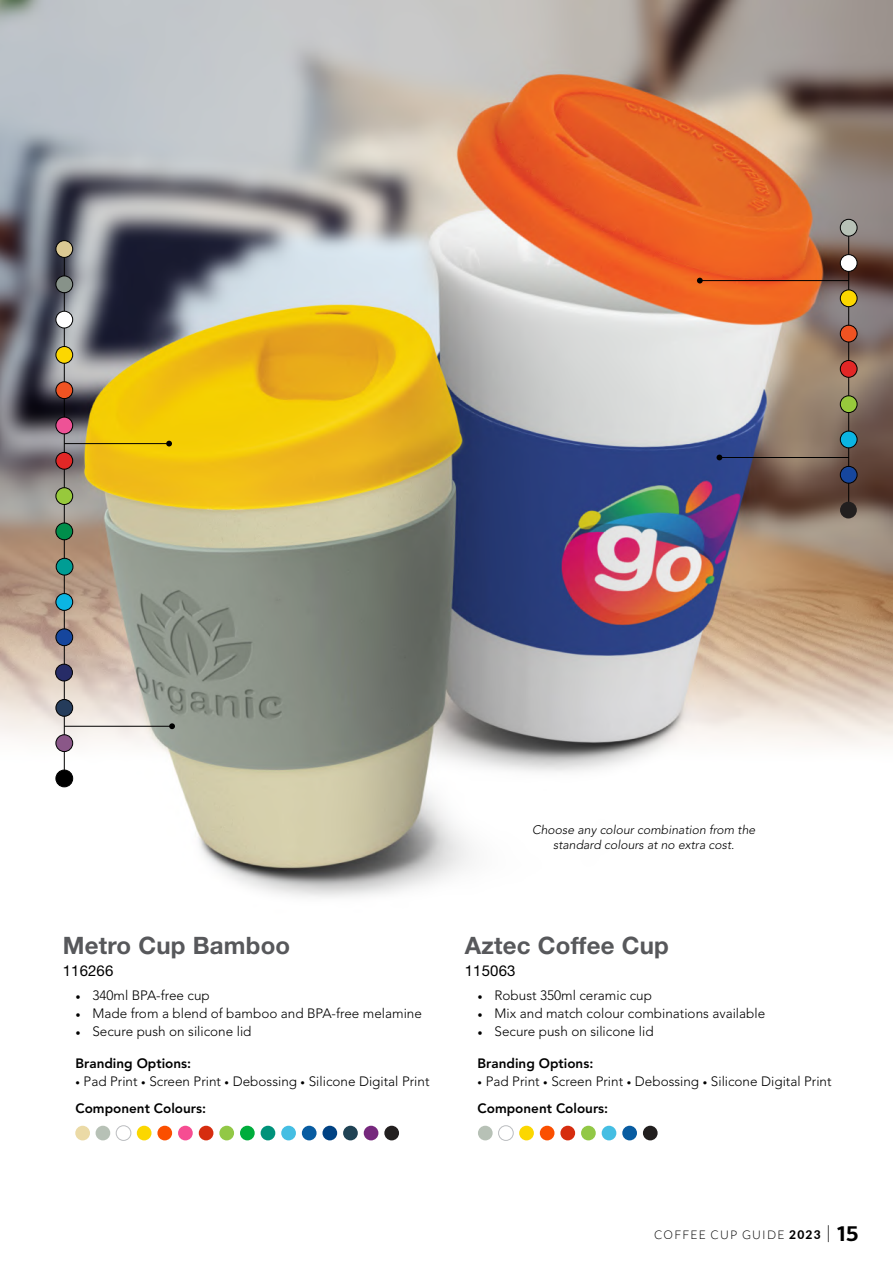
<style>
.page{position:relative;width:893px;height:1263px;background:#fff}
.page>*{position:absolute;margin:0;border:0;box-sizing:border-box;transform-origin:0 0}
.t1{font:700 24px "Helvetica Neue LT Std";letter-spacing:.01em;color:#57585b}
.t2{font:15px "Helvetica Neue LT Std";letter-spacing:.01em;color:#000}
.t3{font:300 13.5px/27px "Avenir";color:#000}
.t4{font:800 13.5px "Avenir";color:#000}
.t5{font:italic 300 12.3px/15px "Avenir";color:#000;text-align:center}
.t6{font:300 12px "Lato";letter-spacing:.1em;color:#000}
.s1{font-family:"Minion Pro";font-weight:400}
.s2{font-size:9px}
.s3{font-weight:800}
.s4{font-size:18px}
.s5{font-family:"Alright Sans";font-weight:700;font-size:21px}
</style>
<div class="page">
<img style="left:0;top:0;width:893px;height:1141px">
<div style="left:96px;top:1126px;width:14px;height:14px;background:#b7c1b6;border-radius:50%"></div>
<div style="left:199px;top:1126px;width:14px;height:14px;background:#d62d0f;border-radius:50%"></div>
<div style="left:157px;top:1126px;width:15px;height:14px;background:#fb4f00;border-radius:50%"></div>
<div style="left:261px;top:1126px;width:14px;height:14px;background:#00927a;border-radius:50%"></div>
<div style="left:116px;top:1126px;width:15px;height:14px;background:#fff;border-radius:50%"></div>
<div style="left:116px;top:1126px;width:15px;height:14px;border:1px solid #bbbdc0;border-radius:50%"></div>
<div style="left:219px;top:1126px;width:15px;height:14px;background:#92c846;border-radius:50%"></div>
<div style="left:178px;top:1126px;width:15px;height:14px;background:#f64d92;border-radius:50%"></div>
<div style="left:281px;top:1126px;width:15px;height:14px;background:#45bee3;border-radius:50%"></div>
<div style="left:302px;top:1126px;width:15px;height:14px;background:#085ca1;border-radius:50%"></div>
<div style="left:322px;top:1126px;width:15px;height:14px;background:#004283;border-radius:50%"></div>
<div style="left:343px;top:1126px;width:15px;height:14px;background:#1f4254;border-radius:50%"></div>
<div style="left:364px;top:1126px;width:14px;height:14px;background:#76287d;border-radius:50%"></div>
<div style="left:384px;top:1126px;width:15px;height:14px;background:#221f1f;border-radius:50%"></div>
<div style="left:137px;top:1126px;width:15px;height:14px;background:#fbd700;border-radius:50%"></div>
<div style="left:240px;top:1126px;width:15px;height:14px;background:#00ad3c;border-radius:50%"></div>
<div style="left:75px;top:1126px;width:15px;height:14px;background:#ebdaa6;border-radius:50%"></div>
<div style="left:478px;top:1126px;width:15px;height:14px;background:#b7c1b6;border-radius:50%"></div>
<div style="left:560px;top:1126px;width:15px;height:14px;background:#d62d0f;border-radius:50%"></div>
<div style="left:540px;top:1126px;width:14px;height:14px;background:#fb4f00;border-radius:50%"></div>
<div style="left:499px;top:1126px;width:14px;height:14px;background:#fff;border-radius:50%"></div>
<div style="left:498px;top:1126px;width:15px;height:14px;border:1px solid #bbbdc0;border-radius:50%"></div>
<div style="left:581px;top:1126px;width:15px;height:14px;background:#92c846;border-radius:50%"></div>
<div style="left:602px;top:1126px;width:14px;height:14px;background:#45bee3;border-radius:50%"></div>
<div style="left:622px;top:1126px;width:15px;height:14px;background:#085ca1;border-radius:50%"></div>
<div style="left:643px;top:1126px;width:15px;height:14px;background:#221f1f;border-radius:50%"></div>
<div style="left:519px;top:1126px;width:15px;height:14px;background:#fbd700;border-radius:50%"></div>
<hr style="left:64px;top:726px;width:108px;height:1px;background:#000">
<hr style="left:64px;top:443px;width:105px;height:1px;background:#000">
<svg style="left:169px;top:723px;width:6px;height:6px"></svg>
<svg style="left:166px;top:441px;width:6px;height:5px"></svg>
<hr style="left:64px;top:250px;width:1px;height:529px;background:#000">
<div style="left:56px;top:346px;width:17px;height:17px;background:#fcd700;border-radius:50%"></div>
<div style="left:56px;top:346px;width:17px;height:18px;border:1px solid #000;border-radius:50%"></div>
<div style="left:56px;top:311px;width:17px;height:17px;background:#fff;border-radius:50%"></div>
<div style="left:56px;top:311px;width:17px;height:17px;border:1px solid #000;border-radius:50%"></div>
<div style="left:56px;top:276px;width:17px;height:17px;background:#879289;border-radius:50%"></div>
<div style="left:56px;top:276px;width:17px;height:17px;border:1px solid #000;border-radius:50%"></div>
<div style="left:56px;top:382px;width:17px;height:17px;background:#f05322;border-radius:50%"></div>
<div style="left:56px;top:381px;width:17px;height:18px;border:1px solid #000;border-radius:50%"></div>
<div style="left:56px;top:417px;width:17px;height:17px;background:#ee5296;border-radius:50%"></div>
<div style="left:56px;top:417px;width:17px;height:17px;border:1px solid #000;border-radius:50%"></div>
<div style="left:56px;top:452px;width:17px;height:17px;background:#e22726;border-radius:50%"></div>
<div style="left:56px;top:452px;width:17px;height:17px;border:1px solid #000;border-radius:50%"></div>
<div style="left:56px;top:488px;width:17px;height:16px;background:#97c93c;border-radius:50%"></div>
<div style="left:56px;top:487px;width:17px;height:18px;border:1px solid #000;border-radius:50%"></div>
<div style="left:56px;top:523px;width:17px;height:17px;background:#008e4b;border-radius:50%"></div>
<div style="left:56px;top:523px;width:17px;height:17px;border:1px solid #000;border-radius:50%"></div>
<div style="left:56px;top:594px;width:17px;height:16px;background:#0bb5e3;border-radius:50%"></div>
<div style="left:56px;top:593px;width:17px;height:18px;border:1px solid #000;border-radius:50%"></div>
<div style="left:56px;top:629px;width:17px;height:17px;background:#16469d;border-radius:50%"></div>
<div style="left:56px;top:628px;width:17px;height:18px;border:1px solid #000;border-radius:50%"></div>
<div style="left:56px;top:699px;width:17px;height:17px;background:#253c5b;border-radius:50%"></div>
<div style="left:56px;top:699px;width:17px;height:18px;border:1px solid #000;border-radius:50%"></div>
<div style="left:56px;top:735px;width:17px;height:16px;background:#8a5788;border-radius:50%"></div>
<div style="left:56px;top:734px;width:17px;height:18px;border:1px solid #000;border-radius:50%"></div>
<div style="left:56px;top:770px;width:17px;height:17px;background:#000;border-radius:50%"></div>
<div style="left:56px;top:770px;width:17px;height:17px;border:1px solid #000;border-radius:50%"></div>
<div style="left:56px;top:241px;width:17px;height:16px;background:#dbc993;border-radius:50%"></div>
<div style="left:56px;top:240px;width:17px;height:18px;border:1px solid #000;border-radius:50%"></div>
<div style="left:56px;top:558px;width:17px;height:17px;background:#009d94;border-radius:50%"></div>
<div style="left:56px;top:558px;width:17px;height:17px;border:1px solid #000;border-radius:50%"></div>
<div style="left:56px;top:664px;width:16px;height:17px;background:#272c67;border-radius:50%"></div>
<div style="left:55px;top:664px;width:18px;height:17px;border:1px solid #000;border-radius:50%"></div>
<hr style="left:719px;top:457px;width:130px;height:1px;background:#000">
<hr style="left:700px;top:280px;width:149px;height:1px;background:#000">
<svg style="left:716px;top:455px;width:6px;height:5px"></svg>
<svg style="left:697px;top:278px;width:6px;height:5px"></svg>
<hr style="left:848px;top:229px;width:1px;height:283px;background:#000">
<div style="left:840px;top:290px;width:17px;height:17px;background:#fcd700;border-radius:50%"></div>
<div style="left:840px;top:290px;width:17px;height:17px;border:1px solid #000;border-radius:50%"></div>
<div style="left:840px;top:255px;width:17px;height:16px;background:#fff;border-radius:50%"></div>
<div style="left:840px;top:254px;width:17px;height:18px;border:1px solid #000;border-radius:50%"></div>
<div style="left:840px;top:219px;width:17px;height:17px;background:#b7c1b6;border-radius:50%"></div>
<div style="left:840px;top:219px;width:17px;height:17px;border:1px solid #000;border-radius:50%"></div>
<div style="left:840px;top:325px;width:17px;height:17px;background:#f05322;border-radius:50%"></div>
<div style="left:840px;top:325px;width:17px;height:17px;border:1px solid #000;border-radius:50%"></div>
<div style="left:840px;top:360px;width:17px;height:17px;background:#e22726;border-radius:50%"></div>
<div style="left:840px;top:360px;width:17px;height:18px;border:1px solid #000;border-radius:50%"></div>
<div style="left:840px;top:396px;width:17px;height:17px;background:#97c93c;border-radius:50%"></div>
<div style="left:840px;top:395px;width:17px;height:18px;border:1px solid #000;border-radius:50%"></div>
<div style="left:840px;top:431px;width:17px;height:17px;background:#0bb5e3;border-radius:50%"></div>
<div style="left:840px;top:431px;width:17px;height:17px;border:1px solid #000;border-radius:50%"></div>
<div style="left:840px;top:466px;width:17px;height:17px;background:#16469d;border-radius:50%"></div>
<div style="left:840px;top:466px;width:17px;height:17px;border:1px solid #000;border-radius:50%"></div>
<div style="left:840px;top:502px;width:17px;height:16px;background:#221f1f;border-radius:50%"></div>
<h1 class="t1" style="left:63px;top:930px;width:229px">Metro Cup Bamboo</h1>
<p class="t2" style="left:63px;top:962px;width:52px">116266</p>
<p class="t3" style="left:75px;top:982px;width:136px"><span class="s1">•</span> 340ml BPA-free cup</p>
<p class="t3" style="left:75px;top:1000px;width:348px"><span class="s1">•</span> Made from a blend of bamboo and BPA-free melamine</p>
<p class="t3" style="left:75px;top:1018px;width:178px"><span class="s1">•</span> Secure push on silicone lid</p>
<p class="t4" style="left:75px;top:1055px;width:117px">Branding Options:</p>
<p class="t3" style="left:75px;top:1067px;width:356px"><span class="s2">•</span> Pad Print <span class="s2">•</span> Screen Print <span class="s2">•</span> Debossing <span class="s2">•</span> Silicone Digital Print<br><span class="s3">Component Colours:</span></p>
<p class="t5" style="left:532px;top:822px;width:225px">Choose any colour combination from the standard colours at no extra cost.</p>
<h1 class="t1" style="left:465px;top:930px;width:206px">Aztec Coffee Cup</h1>
<p class="t2" style="left:465px;top:962px;width:52px">115063</p>
<p class="t3" style="left:478px;top:982px;width:176px"><span class="s1">•</span> Robust 350ml ceramic cup</p>
<p class="t3" style="left:478px;top:1000px;width:289px"><span class="s1">•</span> Mix and match colour combinations available</p>
<p class="t3" style="left:478px;top:1018px;width:178px"><span class="s1">•</span> Secure push on silicone lid</p>
<p class="t4" style="left:478px;top:1055px;width:117px">Branding Options:</p>
<p class="t3" style="left:478px;top:1067px;width:356px"><span class="s2">•</span> Pad Print <span class="s2">•</span> Screen Print <span class="s2">•</span> Debossing <span class="s2">•</span> Silicone Digital Print<br><span class="s3">Component Colours:</span></p>
<p class="t6" style="left:654px;top:1228px;width:206px">COFFEE CUP GUIDE <span class="s3">2023</span> <span class="s4">|</span> <span class="s5">15</span></p>
</div>
